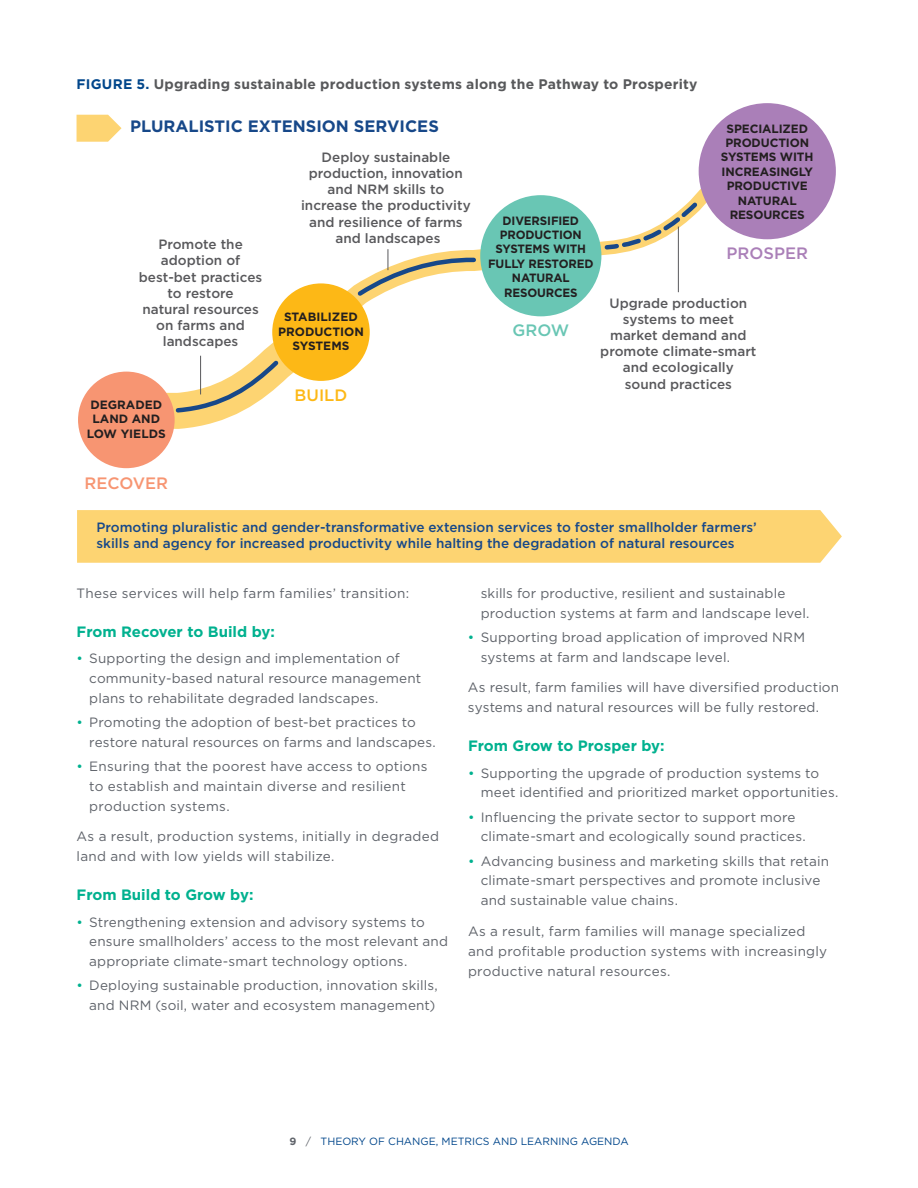
<style>
.page{position:relative;width:918px;height:1188px;background:#fff}
.page>*{position:absolute;margin:0;border:0;box-sizing:border-box;transform-origin:0 0}
.t1{font:700 16.5px "Gotham";color:#174889}
.t2{font:500 16.5px "Gotham";color:#f79572}
.t3{font:500 16.5px "Gotham";color:#aa7fb8}
.t4{font:500 16.5px "Gotham";color:#fdb816}
.t5{font:500 16.5px "Gotham";color:#69c6b4}
.t6{font:700 15px "Gotham";color:#00b18f}
.t7{font:700 13.8px "Gotham";letter-spacing:.015em;color:#58595b}
.t8{font:13.5px/19.8px "Gotham";letter-spacing:.015em;color:#5f636a}
.t9{font:500 13.5px/16.2px "Gotham";color:#59595c;text-align:center}
.t10{font:500 13.5px/16.2px "Gotham";color:#174889}
.t11{font:700 12px/14.4px "Gotham";letter-spacing:-.01em;color:#231f20;text-align:center}
.t12{font:10.5px "Gotham";color:#00468b}
.s1{color:#00468b}
.s2{color:#00b18f}
.s3{font-weight:700;color:#5f636a}
.s4{color:#5f636a}
</style>
<div class="page">
<svg style="left:106px;top:371px;width:128px;height:58px"></svg>
<svg style="left:173px;top:301px;width:188px;height:114px"></svg>
<hr style="left:200px;top:356px;width:1px;height:38px;background:#59595c">
<svg style="left:296px;top:127px;width:471px;height:232px"></svg>
<hr style="left:678px;top:227px;width:1px;height:65px;background:#59595c">
<div style="left:77px;top:510px;width:765px;height:53px;background:#fdd472"></div>
<svg style="left:77px;top:115px;width:45px;height:27px"></svg>
<div style="left:78px;top:372px;width:97px;height:96px;background:#f79572;border-radius:50%"></div>
<div style="left:272px;top:283px;width:98px;height:98px;background:#fdb816;border-radius:50%"></div>
<div style="left:699px;top:103px;width:137px;height:136px;background:#aa7fb8;border-radius:50%"></div>
<div style="left:480px;top:195px;width:121px;height:121px;background:#69c6b4;border-radius:50%"></div>
<p class="t7" style="left:77px;top:75px;width:622px"><span class="s1">FIGURE 5.</span> Upgrading sustainable production systems along the Pathway to Prosperity</p>
<p class="t1" style="left:130px;top:116px;width:310px">PLURALISTIC EXTENSION SERVICES</p>
<p class="t9" style="left:301px;top:149px;width:171px">Deploy sustainable production, innovation and NRM skills to increase the productivity and resilience of farms and landscapes</p>
<p class="t9" style="left:139px;top:236px;width:125px">Promote the adoption of best-bet practices to restore<br>natural resources on farms and landscapes</p>
<p class="t11" style="left:278px;top:310px;width:87px">STABILIZED<br>PRODUCTION<br>SYSTEMS</p>
<p class="t11" style="left:87px;top:397px;width:80px">DEGRADED<br>LAND AND<br>LOW YIELDS</p>
<p class="t2" style="left:85px;top:473px;width:85px">RECOVER</p>
<p class="t4" style="left:295px;top:385px;width:54px">BUILD</p>
<p class="t11" style="left:488px;top:213px;width:107px">DIVERSIFIED<br>PRODUCTION<br>SYSTEMS WITH<br>FULLY RESTORED<br>NATURAL<br>RESOURCES</p>
<p class="t5" style="left:513px;top:319px;width:58px">GROW</p>
<p class="t11" style="left:721px;top:121px;width:94px">SPECIALIZED<br>PRODUCTION<br>SYSTEMS WITH<br>INCREASINGLY<br>PRODUCTIVE<br>NATURAL<br>RESOURCES</p>
<p class="t3" style="left:727px;top:242px;width:83px">PROSPER</p>
<p class="t9" style="left:600px;top:295px;width:158px">Upgrade production systems to meet market demand and promote climate-smart and ecologically<br>sound practices</p>
<p class="t10" style="left:96px;top:519px;width:662px">Promoting pluralistic and gender-transformative extension services to foster smallholder farmers’ skills and agency for increased productivity while halting the degradation of natural resources</p>
<p class="t8" style="left:77px;top:583px;width:334px">These services will help farm families’ transition:</p>
<p class="t6" style="left:77px;top:622px;width:200px">From Recover to Build by:</p>
<p class="t8" style="left:89px;top:648px;width:334px;text-indent:-13px"><span class="s2">•</span> Supporting the design and implementation of community-based natural resource management plans to rehabilitate degraded landscapes.</p>
<p class="t8" style="left:89px;top:712px;width:348px;text-indent:-13px"><span class="s2">•</span> Promoting the adoption of best-bet practices to restore natural resources on farms and landscapes.</p>
<p class="t8" style="left:89px;top:756px;width:340px;text-indent:-13px"><span class="s2">•</span> Ensuring that the poorest have access to options to establish and maintain diverse and resilient production systems.</p>
<p class="t8" style="left:77px;top:826px;width:364px">As a result, production systems, initially in degraded land and with low yields will stabilize.</p>
<p class="t6" style="left:77px;top:885px;width:178px">From Build to Grow by:</p>
<p class="t8" style="left:89px;top:912px;width:360px;text-indent:-13px"><span class="s2">•</span> Strengthening extension and advisory systems to ensure smallholders’ access to the most relevant and appropriate climate-smart technology options.</p>
<p class="t8" style="left:77px;top:976px;width:363px;text-align:right"><span class="s2">•</span> Deploying sustainable production, innovation skills, and NRM (soil, water and ecosystem management)</p>
<p class="t8" style="left:481px;top:583px;width:330px">skills for productive, resilient and sustainable production systems at farm and landscape level.</p>
<p class="t8" style="left:481px;top:627px;width:326px;text-indent:-13px"><span class="s2">•</span> Supporting broad application of improved NRM systems at farm and landscape level.</p>
<p class="t8" style="left:468px;top:677px;width:373px">As result, farm families will have diversified production systems and natural resources will be fully restored.</p>
<p class="t6" style="left:468px;top:736px;width:198px">From Grow to Prosper by:</p>
<p class="t8" style="left:481px;top:763px;width:359px;text-indent:-13px"><span class="s2">•</span> Supporting the upgrade of production systems to meet identified and prioritized market opportunities.</p>
<p class="t8" style="left:481px;top:807px;width:327px;text-indent:-13px"><span class="s2">•</span> Influencing the private sector to support more climate-smart and ecologically sound practices.</p>
<p class="t8" style="left:481px;top:851px;width:350px;text-indent:-13px"><span class="s2">•</span> Advancing business and marketing skills that retain climate-smart perspectives and promote inclusive and sustainable value chains.</p>
<p class="t8" style="left:468px;top:921px;width:361px">As a result, farm families will manage specialized and profitable production systems with increasingly productive natural resources.</p>
<p class="t12" style="left:289px;top:1135px;width:341px"><span class="s3">9</span> <span class="s4">/</span> THEORY OF CHANGE, METRICS AND LEARNING AGENDA</p>
</div>
